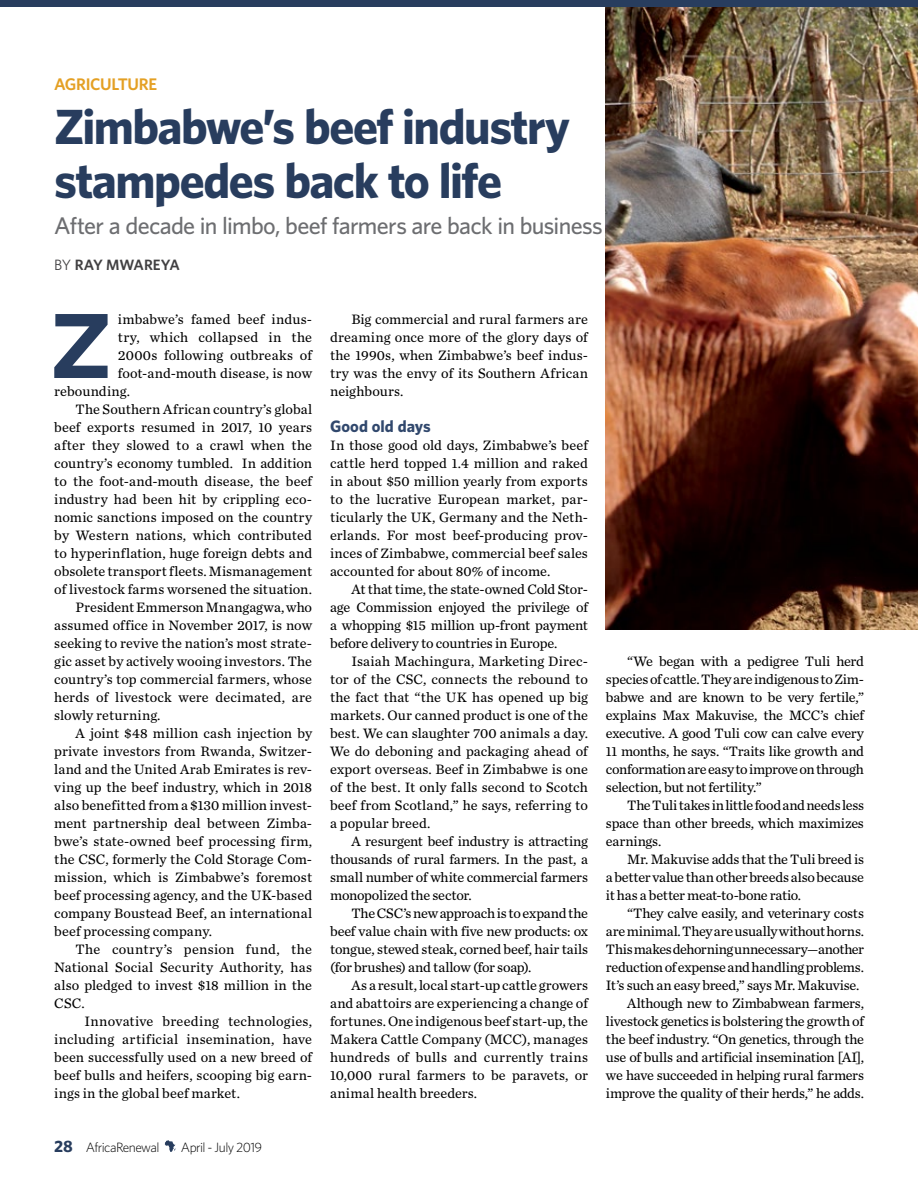
<style>
.page{position:relative;width:918px;height:1188px;background:#fff}
.page>*{position:absolute;margin:0;border:0;box-sizing:border-box;transform-origin:0 0}
.t1{font:700 91.35px "Gotham";color:#283d5e}
.t2{font:700 49.5px/54px "Whitney";letter-spacing:-.03em;color:#283d5e}
.t3{font:500 24px "Whitney";letter-spacing:-.03em;color:#6d6e71}
.t4{font:600 16.8px "Whitney";letter-spacing:-.02em;color:#e4a024}
.t5{font:700 16.5px "Whitney";letter-spacing:.005em;color:#31486d}
.t6{font:600 15px "Whitney";letter-spacing:-.01em;color:#414042}
.t7{font:14.25px/18px "Chronicle Text G2";color:#000;text-align:justify}
.t8{font:14.25px "Chronicle Text G2";letter-spacing:.02em;color:#000}
.t9{font:14.25px "Chronicle Text G2";letter-spacing:-.025em;color:#000}
.t10{font:14.25px "Chronicle Text G2";letter-spacing:-.02em;color:#000}
.t11{font:14.25px "Chronicle Text G2";letter-spacing:.025em;color:#000}
.t12{font:300 13.5px "Whitney";letter-spacing:-.045em;color:#000}
.s1{font-weight:400}
.s2{font-weight:700;font-size:16.5px;color:#283d5e}
</style>
<div class="page">
<svg style="left:165px;top:1140px;width:10px;height:12px"></svg>
<img style="left:606px;top:7px;width:312px;height:623px">
<div style="left:0;top:0;width:918px;height:7px;background:#283d5e"></div>
<p class="t4" style="left:54px;top:73px;width:105px">AGRICULTURE</p>
<h2 class="t2" style="left:54px;top:99px;width:517px">Zimbabwe’s beef industry stampedes back to life</h2>
<h3 class="t3" style="left:54px;top:210px;width:550px">After a decade in limbo, beef farmers are back in business</h3>
<p class="t6" style="left:54px;top:255px;width:127px"><span class="s1">BY</span> RAY MWAREYA</p>
<h1 class="t1" style="left:49px;top:285px;width:66px">Z</h1>
<p class="t7" style="left:118px;top:309px;width:196px">imbabwe’s famed beef indus-</p>
<p class="t8" style="left:118px;top:326px;width:196px">try, which collapsed in the</p>
<p class="t7" style="left:118px;top:345px;width:196px">2000s following outbreaks of</p>
<p class="t7" style="left:118px;top:363px;width:196px">foot-and-mouth disease, is now</p>
<p class="t7" style="left:54px;top:381px;width:77px">rebounding.</p>
<p class="t7" style="left:76px;top:399px;width:238px">The Southern African country’s global</p>
<p class="t7" style="left:54px;top:417px;width:259px">beef exports resumed in 2017, 10 years</p>
<p class="t7" style="left:54px;top:435px;width:259px">after they slowed to a crawl when the</p>
<p class="t7" style="left:54px;top:453px;width:259px">country’s economy tumbled. In addition</p>
<p class="t7" style="left:54px;top:471px;width:259px">to the foot-and-mouth disease, the beef</p>
<p class="t7" style="left:54px;top:489px;width:259px">industry had been hit by crippling eco-</p>
<p class="t7" style="left:54px;top:507px;width:259px">nomic sanctions imposed on the country</p>
<p class="t7" style="left:54px;top:525px;width:259px">by Western nations, which contributed</p>
<p class="t7" style="left:54px;top:543px;width:259px">to hyperinflation, huge foreign debts and</p>
<p class="t7" style="left:54px;top:561px;width:259px">obsolete transport fleets. Mismanagement</p>
<p class="t7" style="left:54px;top:579px;width:259px">of livestock farms worsened the situation.</p>
<p class="t7" style="left:76px;top:597px;width:238px">President Emmerson Mnangagwa, who</p>
<p class="t7" style="left:54px;top:615px;width:259px">assumed office in November 2017, is now</p>
<p class="t7" style="left:54px;top:633px;width:259px">seeking to revive the nation’s most strate-</p>
<p class="t7" style="left:54px;top:651px;width:259px">gic asset by actively wooing investors. The</p>
<p class="t7" style="left:54px;top:669px;width:259px">country’s top commercial farmers, whose</p>
<p class="t7" style="left:54px;top:687px;width:259px">herds of livestock were decimated, are</p>
<p class="t7" style="left:54px;top:705px;width:108px">slowly returning.</p>
<p class="t7" style="left:76px;top:723px;width:238px">A joint $48 million cash injection by</p>
<p class="t7" style="left:54px;top:741px;width:259px">private investors from Rwanda, Switzer-</p>
<p class="t7" style="left:54px;top:759px;width:259px">land and the United Arab Emirates is rev-</p>
<p class="t7" style="left:54px;top:777px;width:259px">ving up the beef industry, which in 2018</p>
<p class="t7" style="left:54px;top:795px;width:259px">also benefitted from a $130 million invest-</p>
<p class="t7" style="left:54px;top:813px;width:259px">ment partnership deal between Zimba-</p>
<p class="t7" style="left:54px;top:831px;width:259px">bwe’s state-owned beef processing firm,</p>
<p class="t7" style="left:54px;top:849px;width:259px">the CSC, formerly the Cold Storage Com-</p>
<p class="t7" style="left:54px;top:867px;width:259px">mission, which is Zimbabwe’s foremost</p>
<p class="t7" style="left:54px;top:885px;width:259px">beef processing agency, and the UK-based</p>
<p class="t7" style="left:54px;top:903px;width:259px">company Boustead Beef, an international</p>
<p class="t7" style="left:54px;top:921px;width:159px">beef processing company.</p>
<p class="t11" style="left:76px;top:938px;width:238px">The country’s pension fund, the</p>
<p class="t7" style="left:54px;top:957px;width:259px">National Social Security Authority, has</p>
<p class="t7" style="left:54px;top:975px;width:259px">also pledged to invest $18 million in the</p>
<p class="t7" style="left:54px;top:993px;width:32px">CSC.</p>
<p class="t8" style="left:85px;top:1010px;width:229px">Innovative breeding technologies,</p>
<p class="t8" style="left:54px;top:1028px;width:259px">including artificial insemination, have</p>
<p class="t7" style="left:54px;top:1047px;width:259px">been successfully used on a new breed of</p>
<p class="t7" style="left:54px;top:1065px;width:259px">beef bulls and heifers, scooping big earn-</p>
<p class="t7" style="left:54px;top:1083px;width:187px">ings in the global beef market.</p>
<p class="t12" style="left:54px;top:1138px;width:107px"><span class="s2">28</span> AfricaRenewal</p>
<p class="t12" style="left:181px;top:1138px;width:83px">April - July 2019</p>
<p class="t7" style="left:330px;top:309px;width:259px;text-indent:21px">Big commercial and rural farmers are dreaming once more of the glory days of the 1990s, when Zimbabwe’s beef indus&shy;try was the envy of its Southern African neighbours.</p>
<p class="t5" style="left:330px;top:415px;width:102px">Good old days</p>
<p class="t7" style="left:330px;top:435px;width:259px">In those good old days, Zimbabwe’s beef cattle herd topped 1.4 million and raked in about $50 million yearly from exports to the lucrative European market, par&shy;ticularly the UK, Germany and the Neth&shy;erlands. For most beef-producing prov&shy;inces of Zimbabwe, commercial beef sales accounted for about 80% of income.</p>
<p class="t7" style="left:330px;top:579px;width:259px;text-indent:21px">At that time, the state-owned Cold Stor&shy;age Commission enjoyed the privilege of a whopping $15 million up-front payment before delivery to countries in Europe.</p>
<p class="t7" style="left:330px;top:651px;width:259px;text-indent:21px">Isaiah Machingura, Marketing Direc&shy;tor of the CSC, connects the rebound to the fact that “the UK has opened up big markets. Our canned product is one of the best. We can slaughter 700 animals a day.<br>We do deboning and packaging ahead of export overseas. Beef in Zimbabwe is one of the best. It only falls second to Scotch beef from Scotland,” he says, referring to a popular breed.</p>
<p class="t7" style="left:330px;top:831px;width:259px;text-indent:21px">A resurgent beef industry is attracting thousands of rural farmers. In the past, a small number of white commercial farmers monopolized the sector.</p>
<p class="t7" style="left:330px;top:903px;width:259px;text-indent:21px">The CSC’s new approach is to expand the beef value chain with five new products: ox tongue, stewed steak, corned beef, hair tails (for brushes) and tallow (for soap).</p>
<p class="t7" style="left:330px;top:975px;width:259px;text-indent:21px">As a result, local start-up cattle growers and abattoirs are experiencing a change of fortunes. One indigenous beef start-up, the Makera Cattle Company (MCC), manages hundreds of bulls and currently trains 10,000 rural farmers to be paravets, or animal health breeders.</p>
<p class="t7" style="left:606px;top:651px;width:260px;text-indent:21px">“We began with a pedigree Tuli herd species of cattle. They are indigenous to Zim&shy;babwe and are known to be very fertile,” explains Max Makuvise, the MCC’s chief executive. A good Tuli cow can calve every 11 months, he says. “Traits like growth and conformation are easy to improve on through selection, but not fertility.”</p>
<p class="t7" style="left:606px;top:795px;width:260px;text-indent:21px">The Tuli takes in little food and needs less space than other breeds, which maximizes earnings.</p>
<p class="t7" style="left:606px;top:849px;width:260px;text-indent:21px">Mr. Makuvise adds that the Tuli breed is a better value than other breeds also because it has a better meat-to-bone ratio.</p>
<p class="t7" style="left:627px;top:903px;width:238px">“They calve easily, and veterinary costs</p>
<p class="t7" style="left:606px;top:921px;width:260px">are minimal. They are usually without horns.</p>
<p class="t9" style="left:606px;top:938px;width:259px">This makes dehorning unnecessary—another</p>
<p class="t10" style="left:606px;top:956px;width:259px">reduction of expense and handling problems.</p>
<p class="t7" style="left:606px;top:975px;width:255px">It’s such an easy breed,” says Mr. Makuvise.</p>
<p class="t10" style="left:627px;top:992px;width:238px">Although new to Zimbabwean farmers,</p>
<p class="t7" style="left:606px;top:1011px;width:260px">livestock genetics is bolstering the growth of</p>
<p class="t7" style="left:606px;top:1029px;width:259px">the beef industry. “On genetics, through the</p>
<p class="t7" style="left:606px;top:1047px;width:259px">use of bulls and artificial insemination [AI],</p>
<p class="t7" style="left:606px;top:1065px;width:260px">we have succeeded in helping rural farmers</p>
<p class="t9" style="left:606px;top:1082px;width:259px">improve the quality of their herds,” he adds.</p>
</div>
